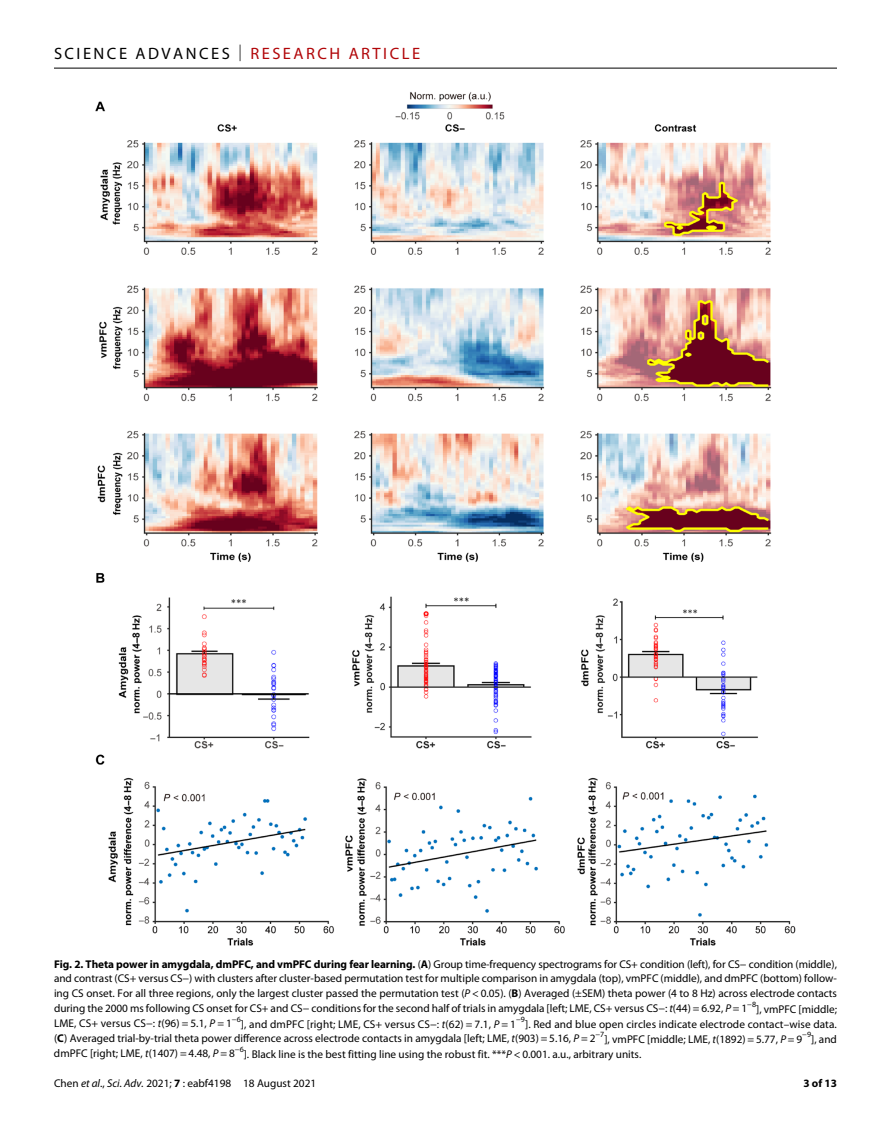
<style>
.page{position:relative;width:891px;height:1134px;background:#fff}
.page>*{position:absolute;margin:0;border:0;box-sizing:border-box;transform-origin:0 0}
.t1{font:16.5px "Myriad Pro";letter-spacing:.15em;color:#000}
.t2{font:11.25px/15px "Myriad Pro";color:#000;text-align:justify}
.t3{font:700 11.25px "Myriad Pro";color:#000}
.s1{font-weight:300}
.s2{color:#b10508}
.s3{font-weight:700}
.s4{font-style:italic}
</style>
<div class="page">
<hr style="left:54px;top:68px;width:783px;height:1px;background:#000">
<img style="left:95px;top:92px;width:701px;height:854px">
<h1 class="t1" style="left:54px;top:40px;width:368px">SCIENCE ADVANCES <span class="s1">|</span> <span class="s2">RESEARCH ARTICLE</span></h1>
<p class="t2" style="left:54px;top:956px;width:785px"><span class="s3">Fig. 2. Theta power in amygdala, dmPFC, and vmPFC during fear learning.</span> (<span class="s3">A</span>) Group time-frequency spectrograms for CS+ condition (left), for CS− condition (middle), and contrast (CS+ versus CS−) with clusters after cluster-based permutation test for multiple comparison in amygdala (top), vmPFC (middle), and dmPFC (bottom) follow&shy;ing CS onset. For all three regions, only the largest cluster passed the permutation test (<span class="s4">P</span> &lt; 0.05). (<span class="s3">B</span>) Averaged (±SEM) theta power (4 to 8 Hz) across electrode contacts during the 2000 ms following CS onset for CS+ and CS− conditions for the second half of trials in amygdala [left; LME, CS+ versus CS−: <span class="s4">t</span>(44) = 6.92, <span class="s4">P</span> = 1<sup>−8</sup>], vmPFC [middle; LME, CS+ versus CS−: <span class="s4">t</span>(96) = 5.1, <span class="s4">P</span> = 1<sup>−6</sup>], and dmPFC [right; LME, CS+ versus CS−: <span class="s4">t</span>(62) = 7.1, <span class="s4">P</span> = 1<sup>−9</sup>]. Red and blue open circles indicate electrode contact–wise data. (<span class="s3">C</span>) Averaged trial-by-trial theta power difference across electrode contacts in amygdala [left; LME, <span class="s4">t</span>(903) = 5.16, <span class="s4">P</span> = 2<sup>−7</sup>], vmPFC [middle; LME, <span class="s4">t</span>(1892) = 5.77, <span class="s4">P</span> = 9<sup>−9</sup>], and dmPFC [right; LME, <span class="s4">t</span>(1407) = 4.48, <span class="s4">P</span> = 8<sup>−6</sup>]. Black line is the best fitting line using the robust fit. ***<span class="s4">P</span> &lt; 0.001. a.u., arbitrary units.</p>
<p class="t2" style="left:54px;top:1076px;width:264px">Chen <span class="s4">et al</span>., <span class="s4">Sci. Adv.</span> 2021; <span class="s3">7</span> : eabf4198 18 August 2021</p>
<p class="t3" style="left:803px;top:1074px;width:35px">3 of 13</p>
</div>
